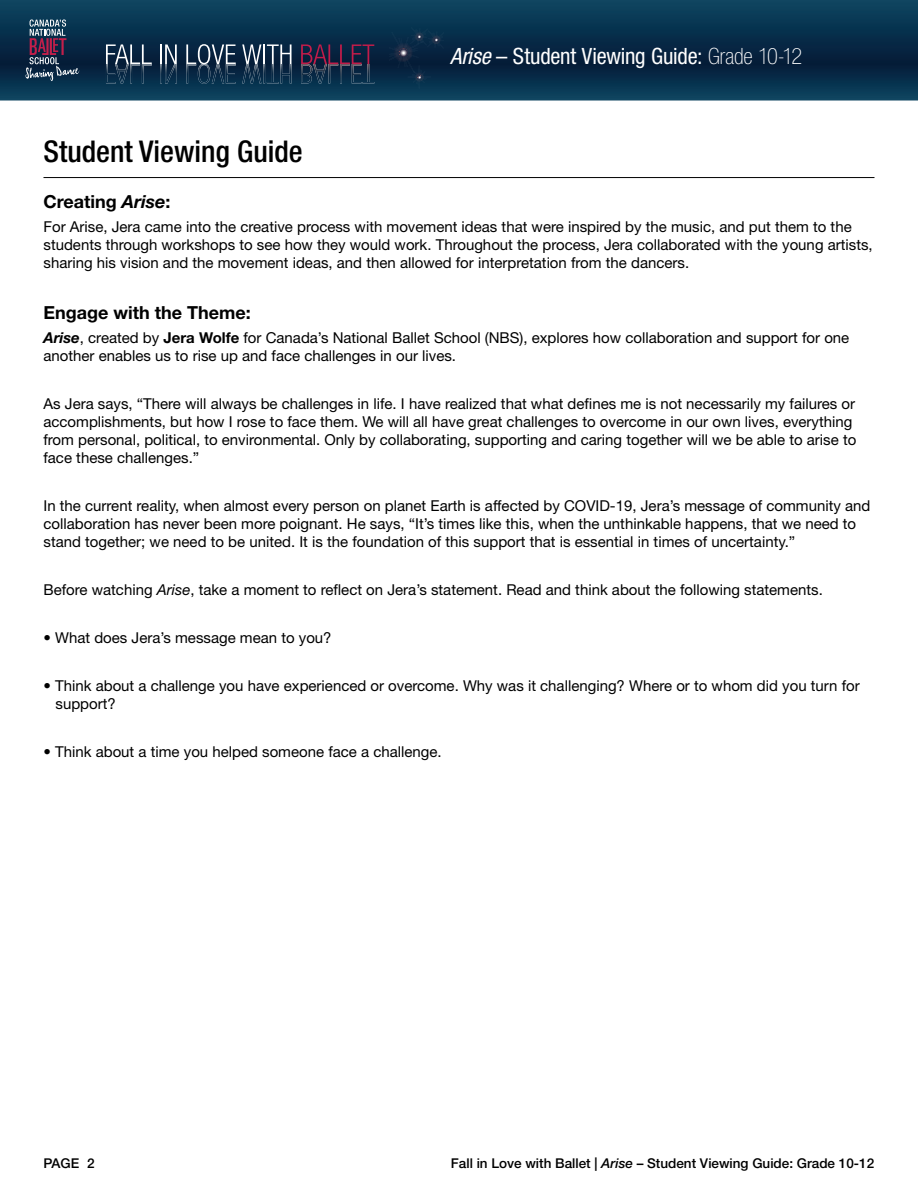
<style>
.page{position:relative;width:918px;height:1188px;background:#fff}
.page>*{position:absolute;margin:0;border:0;box-sizing:border-box;transform-origin:0 0}
.t1{font:500 condensed 30px "Helvetica Neue LT Std";color:#000}
.t2{font:condensed 22.5px "Helvetica Neue LT Std";letter-spacing:-.01em;color:#fff}
.t3{font:700 18px "Helvetica Neue LT Std";color:#000}
.t4{font:15px/18px "Helvetica Neue LT Std";color:#000}
.t5{font:500 13.5px "Helvetica Neue LT Std";color:#000}
.s1{font-style:italic}
.s2{font-weight:100}
.s3{font-weight:700;font-style:italic}
.s4{font-weight:700}
</style>
<div class="page">
<div style="left:0;top:0;width:918px;height:63px;background:#0c3f5a"></div>
<svg style="left:0;top:19px;width:918px;height:82px"></svg>
<hr style="left:44px;top:177px;width:830px;height:1px;background:#000">
<h2 class="t2" style="left:450px;top:43px;width:354px"><span class="s1">Arise</span> – Student Viewing Guide: <span class="s2">Grade 10-12</span></h2>
<h1 class="t1" style="left:44px;top:134px;width:261px">Student Viewing Guide</h1>
<p class="t3" style="left:44px;top:190px;width:129px">Creating <span class="s1">Arise</span>:</p>
<p class="t4" style="left:44px;top:217px;width:831px">For Arise, Jera came into the creative process with movement ideas that were inspired by the music, and put them to the students through workshops to see how they would work. Throughout the process, Jera collaborated with the young artists, sharing his vision and the movement ideas, and then allowed for interpretation from the dancers.</p>
<p class="t3" style="left:44px;top:302px;width:209px">Engage with the Theme:</p>
<p class="t4" style="left:44px;top:329px;width:807px"><span class="s3">Arise</span>, created by <span class="s4">Jera Wolfe</span> for Canada’s National Ballet School (NBS), explores how collaboration and support for one another enables us to rise up and face challenges in our lives.</p>
<p class="t4" style="left:44px;top:395px;width:814px">As Jera says, “There will always be challenges in life. I have realized that what defines me is not necessarily my failures or accomplishments, but how I rose to face them. We will all have great challenges to overcome in our own lives, everything from personal, political, to environmental. Only by collaborating, supporting and caring together will we be able to arise to face these challenges.”</p>
<p class="t4" style="left:44px;top:497px;width:828px">In the current reality, when almost every person on planet Earth is affected by COVID-19, Jera’s message of community and collaboration has never been more poignant. He says, “It’s times like this, when the unthinkable happens, that we need to stand together; we need to be united. It is the foundation of this support that is essential in times of uncertainty.”</p>
<p class="t4" style="left:44px;top:581px;width:781px">Before watching <span class="s1">Arise</span>, take a moment to reflect on Jera’s statement. Read and think about the following statements.</p>
<p class="t4" style="left:44px;top:629px;width:290px">• What does Jera’s message mean to you?</p>
<p class="t4" style="left:56px;top:677px;width:806px;text-indent:-12px">• Think about a challenge you have experienced or overcome. Why was it challenging? Where or to whom did you turn for support?</p>
<p class="t4" style="left:44px;top:743px;width:400px">• Think about a time you helped someone face a challenge.</p>
<p class="t5" style="left:44px;top:1155px;width:53px">PAGE 2</p>
<p class="t5" style="left:451px;top:1155px;width:425px">Fall in Love with Ballet | <span class="s1">Arise</span> – Student Viewing Guide: Grade 10-12</p>
</div>
